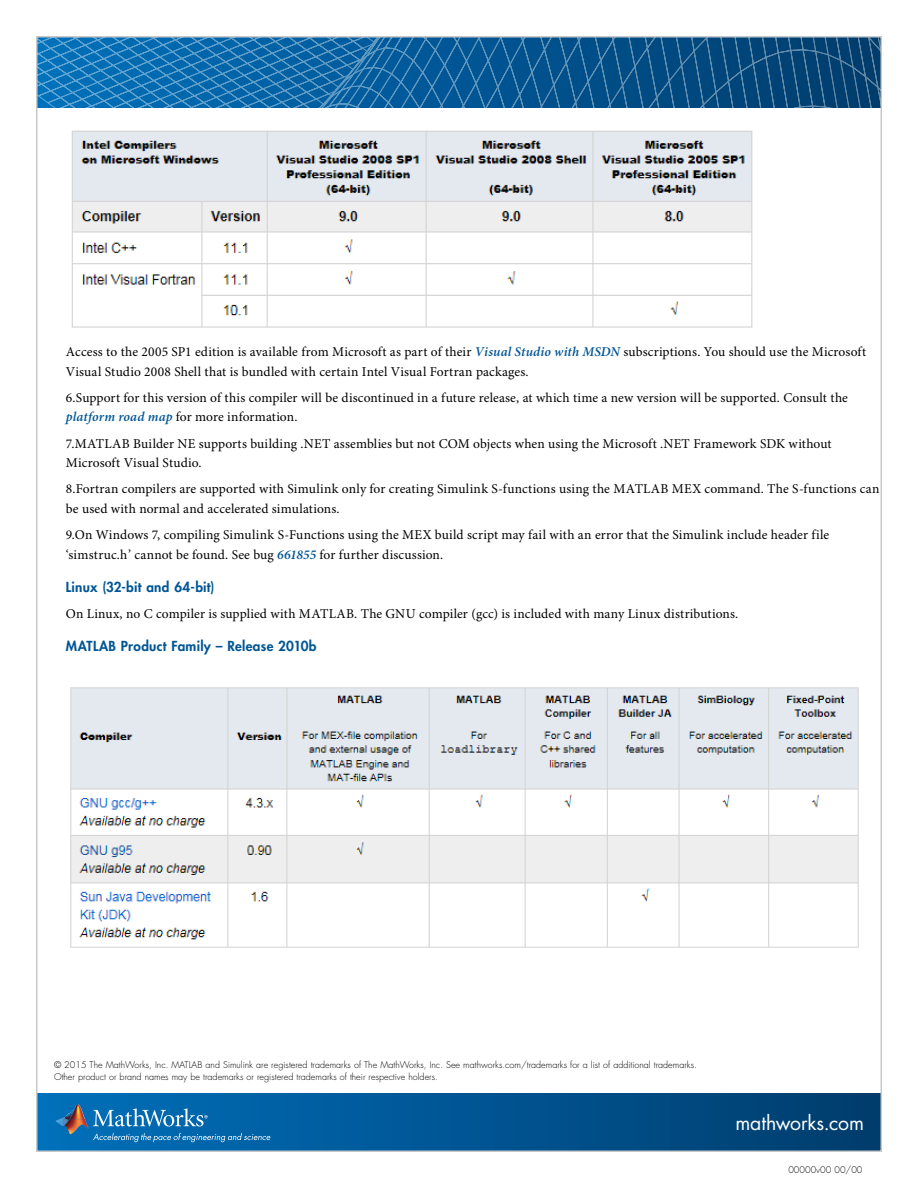
<style>
.page{position:relative;width:918px;height:1188px;background:#fff}
.page>*{position:absolute;margin:0;border:0;box-sizing:border-box;transform-origin:0 0}
.t1{font:19.5px "Futura Std";letter-spacing:-.005em;color:#fff}
.t2{font:13.5px/19.5px "Minion Pro";letter-spacing:.01em;color:#000}
.t3{font:800 13.5px "Futura Std";letter-spacing:.02em;color:#005695}
.t4{font:300 9px/11.2px "Futura Std";color:#000}
.s1{font-weight:600;font-style:italic;color:#005695}
</style>
<div class="page">
<div style="left:37px;top:1094px;width:844px;height:57px;background:linear-gradient(to right,#0070bb,#003c6d)"></div>
<svg style="left:39px;top:39px;width:384px;height:69px;background:#1872b1"></svg>
<svg style="left:423px;top:39px;width:25px;height:69px;background:#0e609c"></svg>
<svg style="left:448px;top:39px;width:16px;height:69px"></svg>
<svg style="left:464px;top:39px;width:415px;height:69px;background:#0d5286"></svg>
<img style="left:64px;top:1104px;width:21px;height:15px">
<svg style="left:56px;top:1118px;width:8px;height:8px"></svg>
<img style="left:64px;top:1119px;width:25px;height:15px">
<svg style="left:93px;top:1133px;width:177px;height:9px;background:#2d82bb"></svg>
<svg style="left:93px;top:1108px;width:115px;height:19px;background:#3e8dc2"></svg>
<img style="left:71px;top:130px;width:682px;height:198px">
<img style="left:70px;top:687px;width:789px;height:261px">
<p class="t2" style="left:66px;top:343px;width:802px">Access to the 2005 SP1 edition is available from Microsoft as part of their <span class="s1">Visual Studio with MSDN</span> subscriptions. You should use the Microsoft<br>Visual Studio 2008 Shell that is bundled with certain Intel Visual Fortran packages.</p>
<p class="t2" style="left:66px;top:388px;width:784px">6.Support for this version of this compiler will be discontinued in a future release, at which time a new version will be supported. Consult the <span class="s1">platform road map</span> for more information.</p>
<p class="t2" style="left:66px;top:434px;width:767px">7.MATLAB Builder NE supports building .NET assemblies but not COM objects when using the Microsoft .NET Framework SDK without<br>Microsoft Visual Studio.</p>
<p class="t2" style="left:66px;top:480px;width:815px">8.Fortran compilers are supported with Simulink only for creating Simulink S-functions using the MATLAB MEX command. The S-functions can be used with normal and accelerated simulations.</p>
<p class="t2" style="left:66px;top:526px;width:765px">9.On Windows 7, compiling Simulink S-Functions using the MEX build script may fail with an error that the Simulink include header file ‘simstruc.h’ cannot be found. See bug <span class="s1">661855</span> for further discussion.</p>
<p class="t3" style="left:66px;top:578px;width:150px">Linux (32-bit and 64-bit)</p>
<p class="t2" style="left:66px;top:604px;width:674px">On Linux, no C compiler is supplied with MATLAB. The GNU compiler (gcc) is included with many Linux distributions.</p>
<p class="t3" style="left:66px;top:637px;width:252px">MATLAB Product Family – Release 2010b</p>
<p class="t4" style="left:54px;top:1060px;width:644px">© 2015 The MathWorks, Inc. MATLAB and Simulink are registered trademarks of The MathWorks, Inc. See mathworks.com/trademarks for a list of additional trademarks.<br>Other product or brand names may be trademarks or registered trademarks of their respective holders.</p>
<h1 class="t1" style="left:735px;top:1110px;width:130px">mathworks.com</h1>
<p class="t4" style="left:788px;top:1165px;width:76px">00000v00 00/00</p>
</div>
